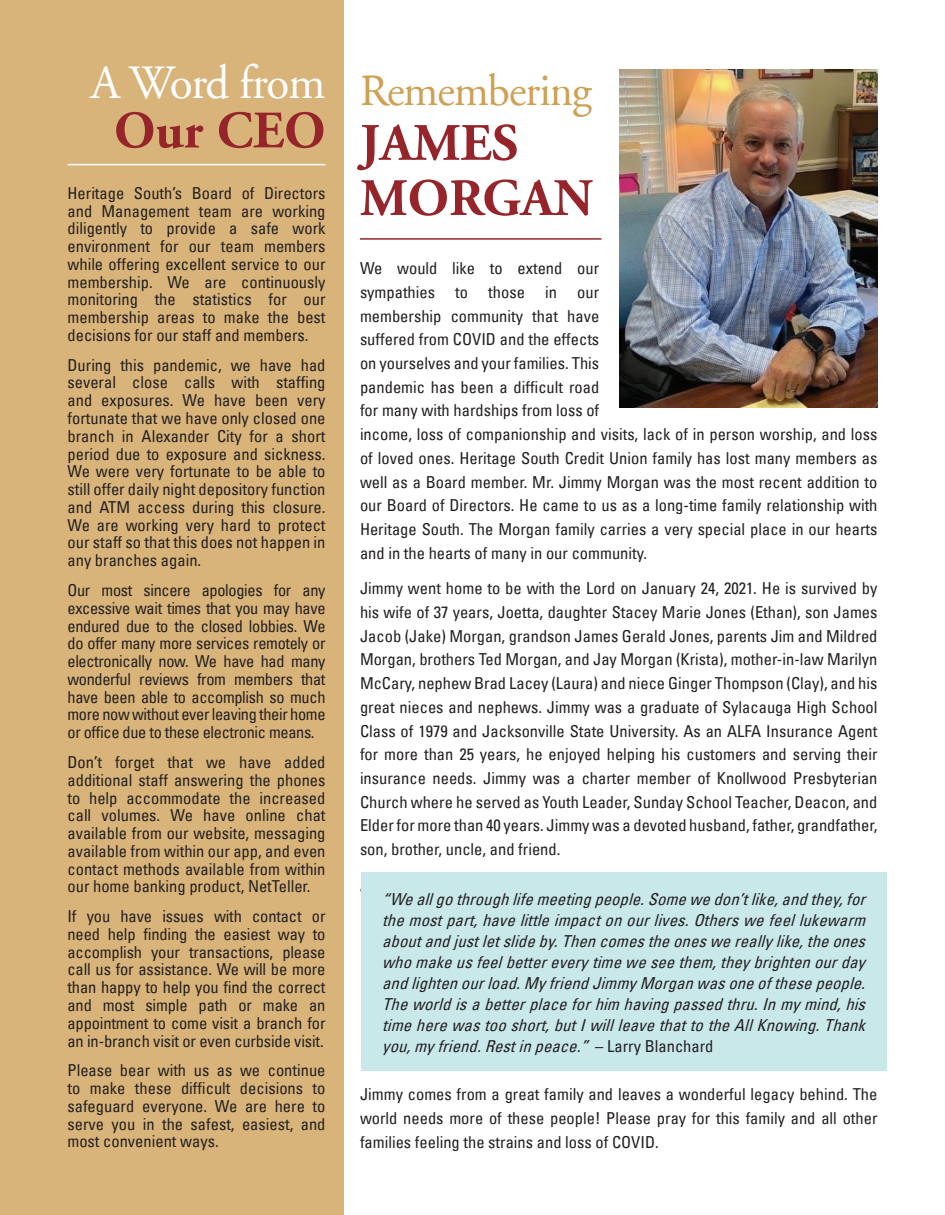
<style>
.page{position:relative;width:945px;height:1215px;background:#fff}
.page>*{position:absolute;margin:0;border:0;box-sizing:border-box;transform-origin:0 0}
.t1{font:52.5px/55.2px "Adobe Garamond Bold Os F";color:#96252b}
.t2{font:48px "Adobe Garamond LT";letter-spacing:-.025em;color:#fff}
.t3{font:45px "Adobe Garamond LT";letter-spacing:-.02em;color:#cda054}
.t4{font:condensed 16.5px/17.7px "Univers LT";color:#231f20;text-align:justify}
.t5{font:italic condensed 16.5px/21px "Univers LT";color:#231f20;text-align:justify}
.s1{font-style:normal}
</style>
<div class="page">
<div style="left:0;top:0;width:344px;height:1215px;background:#d9b47a"></div>
<hr style="left:360px;top:238px;width:242px;height:2px;background:#96252b">
<img style="left:620px;top:69px;width:258px;height:338px">
<div style="left:361px;top:872px;width:525px;height:199px;background:#c8e8ea"></div>
<hr style="left:68px;top:164px;width:258px;height:1px;background:#fff">
<h2 class="t2" style="left:91px;top:57px;width:236px">A Word from</h2>
<h1 class="t1" style="left:114px;top:104px;width:213px">Our CEO</h1>
<p class="t4" style="left:68px;top:184px;width:260px">Heritage South’s Board of Directors and Management team are working diligently to provide a safe work environment for our team members while offering excellent service to our membership. We are continuously monitoring the statistics for our membership areas to make the best decisions for our staff and members.</p>
<p class="t4" style="left:68px;top:356px;width:260px">During this pandemic, we have had several close calls with staffing and exposures. We have been very fortunate that we have only closed one branch in Alexander City for a short period due to exposure and sickness.<br>We were very fortunate to be able to still offer daily night depository function and ATM access during this closure.<br>We are working very hard to protect our staff so that this does not happen in any branches again.</p>
<p class="t4" style="left:68px;top:581px;width:260px">Our most sincere apologies for any excessive wait times that you may have endured due to the closed lobbies. We do offer many more services remotely or electronically now. We have had many wonderful reviews from members that have been able to accomplish so much more now without ever leaving their home or office due to these electronic means.</p>
<p class="t4" style="left:68px;top:753px;width:260px">Don’t forget that we have added additional staff answering the phones to help accommodate the increased call volumes. We have online chat available from our website, messaging available from within our app, and even contact methods available from within our home banking product, NetTeller.</p>
<p class="t4" style="left:68px;top:907px;width:260px">If you have issues with contact or need help finding the easiest way to accomplish your transactions, please call us for assistance. We will be more than happy to help you find the correct and most simple path or make an appointment to come visit a branch for an in-branch visit or even curbside visit.</p>
<p class="t4" style="left:68px;top:1061px;width:260px">Please bear with us as we continue to make these difficult decisions to safeguard everyone. We are here to serve you in the safest, easiest, and most convenient ways.</p>
<h3 class="t3" style="left:360px;top:66px;width:233px">Remembering</h3>
<h1 class="t1" style="left:360px;top:116px;width:234px">JAMES<br>MORGAN</h1>
<p class="t4" style="left:360px;top:256px;width:519px;line-height:23.7px;text-align:left">We would like to extend our<br>sympathies to those in our<br>membership community that have<br>suffered from COVID and the effects<br>on yourselves and your families. This<br>pandemic has been a difficult road<br>for many with hardships from loss of<br>income, loss of companionship and visits, lack of in person worship, and loss of loved ones. Heritage South Credit Union family has lost many members as well as a Board member. Mr. Jimmy Morgan was the most recent addition to our Board of Directors. He came to us as a long-time family relationship with Heritage South. The Morgan family carries a very special place in our hearts and in the hearts of many in our community.</p>
<p class="t4" style="left:360px;top:576px;width:519px;line-height:23.7px">Jimmy went home to be with the Lord on January 24, 2021. He is survived by his wife of 37 years, Joetta, daughter Stacey Marie Jones (Ethan), son James Jacob (Jake) Morgan, grandson James Gerald Jones, parents Jim and Mildred Morgan, brothers Ted Morgan, and Jay Morgan (Krista), mother-in-law Marilyn McCary, nephew Brad Lacey (Laura) and niece Ginger Thompson (Clay), and his great nieces and nephews. Jimmy was a graduate of Sylacauga High School Class of 1979 and Jacksonville State University. As an ALFA Insurance Agent for more than 25 years, he enjoyed helping his customers and serving their insurance needs. Jimmy was a charter member of Knollwood Presbyterian Church where he served as Youth Leader, Sunday School Teacher, Deacon, and Elder for more than 40 years. Jimmy was a devoted husband, father, grandfather, son, brother, uncle, and friend.</p>
<p class="t5" style="left:382px;top:888px;width:490px">“Weallgothroughlifemeetingpeople.Somewedon’tlike,andthey,for themostpart,havelittleimpactonourlives.Otherswefeellukewarm aboutandjustletslideby.Thencomestheoneswereallylike,theones whomakeusfeelbettereverytimeweseethem,theybrightenourday andlightenourload.MyfriendJimmyMorganwasoneofthesepeople.<br>Theworldisabetterplaceforhim havingpassedthru.Inmymind,his timeherewastooshort,butIwillleavethattotheAllKnowing.Thank you,myfriend.Restinpeace.” <span class="s1">– L a r ry B l a n c h a r d</span></p>
<p class="t4" style="left:360px;top:1082px;width:519px;line-height:23.7px">Jimmy comes from a great family and leaves a wonderful legacy behind. The world needs more of these people! Please pray for this family and all other families feeling the strains and loss of COVID.</p>
</div>
